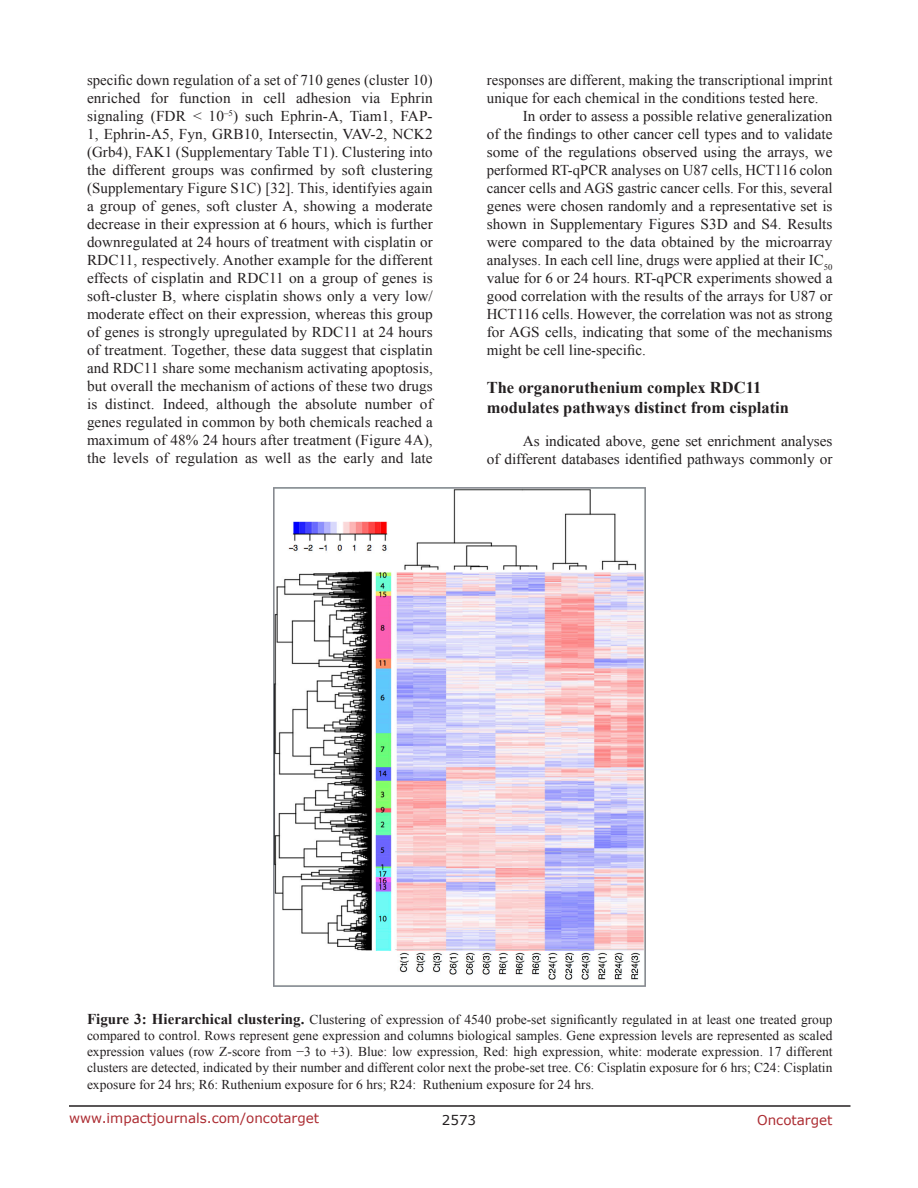
<style>
.page{position:relative;width:918px;height:1188px;background:#fff}
.page>*{position:absolute;margin:0;border:0;box-sizing:border-box;transform-origin:0 0}
.SubHeading_middle{font:700 16.5px/19.8px "Times New Roman";color:#231f20}
.BodyText{font:15px/18px "Times New Roman";letter-spacing:.005em;color:#231f20;text-align:justify}
.FigureText{font:13.5px/16.2px "Times New Roman";color:#231f20;text-align:justify}
.t1{font:13.5px "Verdana";color:#ac2b31}
.t2{font:13.5px "Verdana";color:#231f20}
.s1{font-weight:700;font-size:15px}
</style>
<div class="page">
<hr style="left:69px;top:1105px;width:781px;height:2px;background:#231f20">
<img style="left:274px;top:487px;width:372px;height:499px">
<p class="BodyText" style="left:87px;top:71px;width:347px">specific down regulation of a set of 710 genes (cluster 10) enriched for function in cell adhesion via Ephrin signaling (FDR &lt; 10<sup>–5</sup>) such Ephrin-A, Tiam1, FAP-1, Ephrin-A5, Fyn, GRB10, Intersectin, VAV-2, NCK2 (Grb4), FAK1 (Supplementary Table T1). Clustering into the different groups was confirmed by soft clustering (Supplementary Figure S1C) [32]. This, identifyies again a group of genes, soft cluster A, showing a moderate decrease in their expression at 6 hours, which is further downregulated at 24 hours of treatment with cisplatin or RDC11, respectively. Another example for the different effects of cisplatin and RDC11 on a group of genes is soft-cluster B, where cisplatin shows only a very low/ moderate effect on their expression, whereas this group of genes is strongly upregulated by RDC11 at 24 hours of treatment. Together, these data suggest that cisplatin and RDC11 share some mechanism activating apoptosis, but overall the mechanism of actions of these two drugs is distinct. Indeed, although the absolute number of genes regulated in common by both chemicals reached a maximum of 48% 24 hours after treatment (Figure 4A), the levels of regulation as well as the early and late</p>
<p class="BodyText" style="left:487px;top:71px;width:347px">responses are different, making the transcriptional imprint unique for each chemical in the conditions tested here.</p>
<p class="BodyText" style="left:487px;top:107px;width:347px;text-indent:36px">In order to assess a possible relative generalization of the findings to other cancer cell types and to validate some of the regulations observed using the arrays, we performed RT-qPCR analyses on U87 cells, HCT116 colon cancer cells and AGS gastric cancer cells. For this, several genes were chosen randomly and a representative set is shown in Supplementary Figures S3D and S4. Results were compared to the data obtained by the microarray analyses. In each cell line, drugs were applied at their IC<sub>50 </sub>value for 6 or 24 hours. RT-qPCR experiments showed a good correlation with the results of the arrays for U87 or HCT116 cells. However, the correlation was not as strong for AGS cells, indicating that some of the mechanisms might be cell line-specific.</p>
<p class="SubHeading_middle" style="left:487px;top:377px;width:304px">The organoruthenium complex RDC11 modulates pathways distinct from cisplatin</p>
<p class="BodyText" style="left:487px;top:432px;width:347px;text-align:right">As indicated above, gene set enrichment analyses<br>of different databases identified pathways commonly or</p>
<p class="FigureText" style="left:87px;top:1011px;width:747px"><span class="s1">Figure 3: Hierarchical clustering.</span> Clustering of expression of 4540 probe-set significantly regulated in at least one treated group compared to control. Rows represent gene expression and columns biological samples. Gene expression levels are represented as scaled expression values (row Z-score from −3 to +3). Blue: low expression, Red: high expression, white: moderate expression. 17 different clusters are detected, indicated by their number and different color next the probe-set tree. C6: Cisplatin exposure for 6 hrs; C24: Cisplatin exposure for 24 hrs; R6: Ruthenium exposure for 6 hrs; R24: Ruthenium exposure for 24 hrs.</p>
<p class="t1" style="left:69px;top:1109px;width:252px">www.impactjournals.com/oncotarget</p>
<p class="t2" style="left:442px;top:1111px;width:36px">2573</p>
<p class="t1" style="left:757px;top:1111px;width:77px">Oncotarget</p>
</div>
